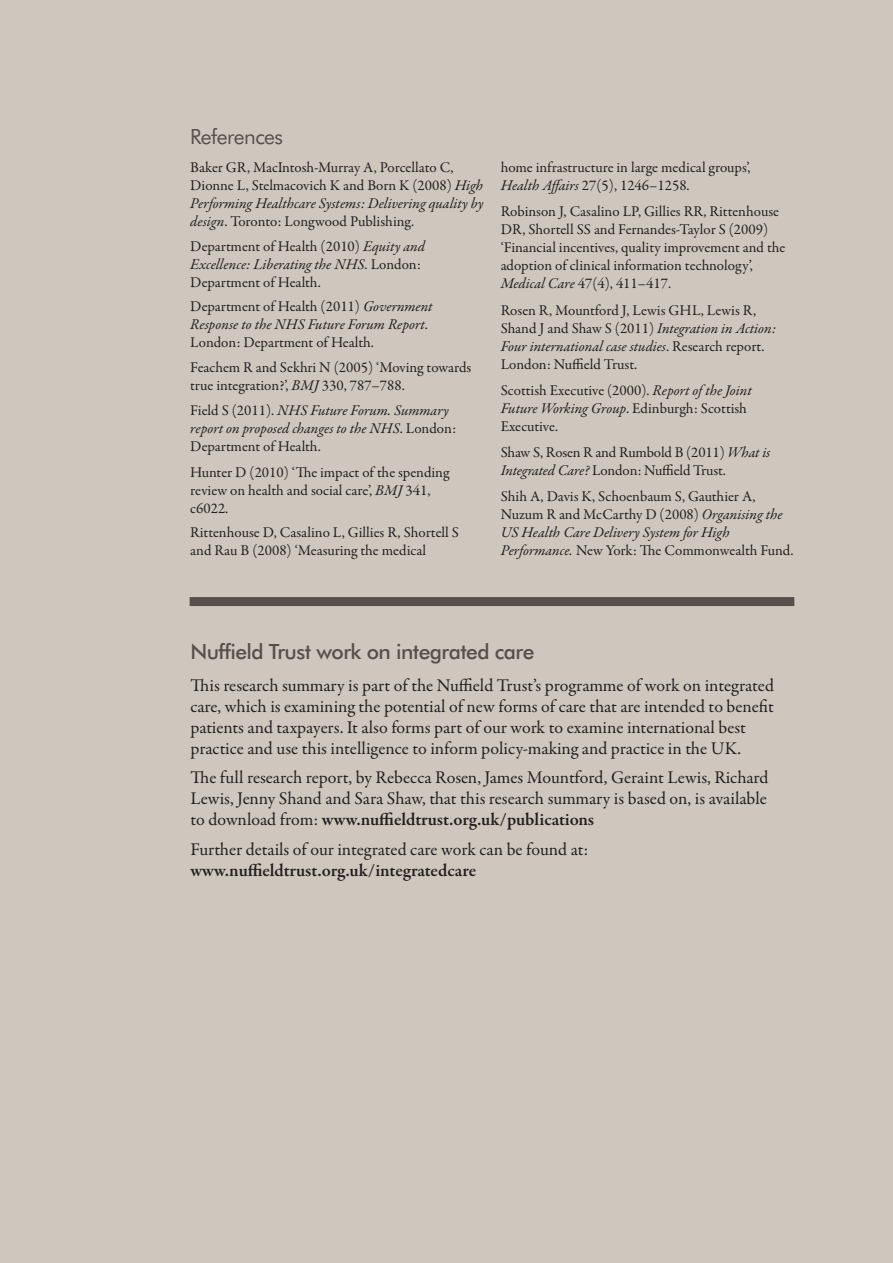
<style>
.page{position:relative;width:893px;height:1263px;background:#fff}
.page>*{position:absolute;margin:0;border:0;box-sizing:border-box;transform-origin:0 0}
.t1{font:500 21px "Futura BT";letter-spacing:-.025em;color:#584f4d}
.t2{font:21px "Futura BT";letter-spacing:-.025em;color:#584f4d}
.t3{font:18px/21px "Garamond Premr Pro";color:#231f20}
.t4{font:600 18px "Garamond Premr Pro";color:#231f20}
.t5{font:15px/18px "Garamond Premr Pro";color:#231f20}
.t6{font:italic 15px/18px "Garamond Premr Pro";color:#231f20}
.s1{font-style:italic}
.s2{font-style:normal}
.s3{font-weight:600}
</style>
<div class="page">
<div style="left:0;top:0;width:892px;height:1263px;background:#cfc7bd"></div>
<div style="left:190px;top:597px;width:604px;height:9px;background:#584f4d"></div>
<h1 class="t2" style="left:190px;top:128px;width:94px">References</h1>
<p class="t5" style="left:190px;top:160px;width:295px">Baker GR, MacIntosh-Murray A, Porcellato C, Dionne L, Stelmacovich K and Born K (2008) <span class="s1">High Performing Healthcare Systems: Delivering quality by design</span>. Toronto: Longwood Publishing.</p>
<p class="t5" style="left:190px;top:238px;width:236px">Department of Health (2010) <span class="s1">Equity and<br>Excellence: Liberating the NHS</span>. London:<br>Department of Health.</p>
<p class="t5" style="left:190px;top:299px;width:244px">Department of Health (2011) <span class="s1">Government<br>Response to the NHS Future Forum Report</span>.<br>London: Department of Health.</p>
<p class="t5" style="left:190px;top:360px;width:282px">Feachem R and Sekhri N (2005) ‘Moving towards true integration?’, <span class="s1">BMJ</span> 330, 787–788.</p>
<p class="t6" style="left:190px;top:403px;width:267px"><span class="s2">Field S (2011).</span> NHS Future Forum. Summary report on proposed changes to the NHS<span class="s2">. London:<br>Department of Health.</span></p>
<p class="t5" style="left:190px;top:464px;width:260px">Hunter D (2010) ‘The impact of the spending review on health and social care’, <span class="s1">BMJ</span> 341, c6022.</p>
<p class="t5" style="left:190px;top:525px;width:270px">Rittenhouse D, Casalino L, Gillies R, Shortell S and Rau B (2008) ‘Measuring the medical</p>
<p class="t5" style="left:501px;top:160px;width:251px">home infrastructure in large medical groups’,<br><span class="s1">Health Affairs</span> 27(5), 1246–1258.</p>
<p class="t5" style="left:501px;top:204px;width:286px">Robinson J, Casalino LP, Gillies RR, Rittenhouse DR, Shortell SS and Fernandes-Taylor S (2009) ‘Financial incentives, quality improvement and the adoption of clinical information technology’, <span class="s1">Medical Care</span> 47(4), 411–417.</p>
<p class="t5" style="left:501px;top:302px;width:277px">Rosen R, Mountford J, Lewis GHL, Lewis R, Shand J and Shaw S (2011) <span class="s1">Integration in Action:<br>Four international case studies</span>. Research report.<br>London: Nuffield Trust.</p>
<p class="t5" style="left:501px;top:382px;width:253px">Scottish Executive (2000). <span class="s1">Report of the Joint<br>Future Working Group</span>. Edinburgh: Scottish<br>Executive.</p>
<p class="t5" style="left:501px;top:445px;width:271px">Shaw S, Rosen R and Rumbold B (2011) <span class="s1">What is<br>Integrated Care?</span> London: Nuffield Trust.</p>
<p class="t5" style="left:501px;top:489px;width:294px">Shih A, Davis K, Schoenbaum S, Gauthier A, Nuzum R and McCarthy D (2008) <span class="s1">Organising the US Health Care Delivery System for High Performance.</span> New York: The Commonwealth Fund.</p>
<h1 class="t1" style="left:190px;top:643px;width:345px">Nuffield Trust work on integrated care</h1>
<p class="t3" style="left:190px;top:676px;width:585px">This research summary is part of the Nuffield Trust’s programme of work on integrated care, which is examining the potential of new forms of care that are intended to benefit patients and taxpayers. It also forms part of our work to examine international best practice and use this intelligence to inform policy-making and practice in the UK.</p>
<p class="t3" style="left:190px;top:769px;width:579px;text-align:justify">The full research report, by Rebecca Rosen, James Mountford, Geraint Lewis, Richard Lewis, Jenny Shand and Sara Shaw, that this research summary is based on, is available to download from: <span class="s3">www.nuffieldtrust.org.uk/publications</span></p>
<p class="t3" style="left:190px;top:840px;width:399px">Further details of our integrated care work can be found at:</p>
<p class="t4" style="left:190px;top:863px;width:287px">www.nuffieldtrust.org.uk/integratedcare</p>
</div>
